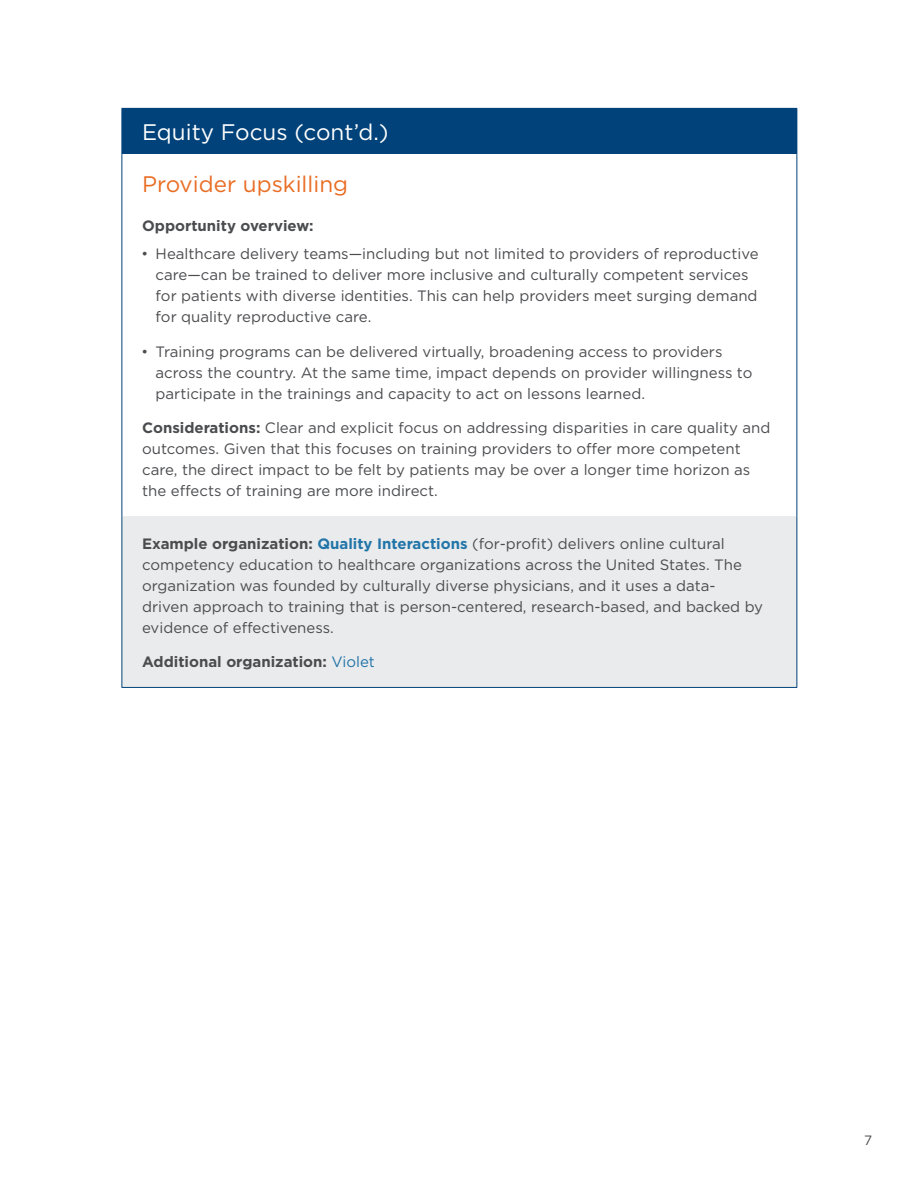
<style>
.page{position:relative;width:918px;height:1188px;background:#fff}
.page>*{position:absolute;margin:0;border:0;box-sizing:border-box;transform-origin:0 0}
._12-OrangeHead{font:22.5px "Gotham";color:#fff}
._12-OrangeHead-2{font:22.5px "Gotham";color:#e96d24}
._04-BodyText{font:15px/21px "Gotham";color:#4b4c4f}
._04-BodyText-2{font:700 15px "Gotham";color:#4b4c4f}
.t1{font:13.5px "Gotham";color:#4b4c4f}
.s1{font-family:"Arial"}
.s2{font-weight:700}
.s3{font-weight:700;color:#2275a9}
.s4{font-weight:400;color:#2275a9}
</style>
<div class="page">
<div style="left:122px;top:108px;width:675px;height:46px;background:#004279"></div>
<div style="left:122px;top:516px;width:675px;height:171px;background:#eaebec"></div>
<hr style="left:122px;top:154px;width:1px;height:52px;background:#004279">
<hr style="left:796px;top:154px;width:1px;height:52px;background:#004279">
<hr style="left:122px;top:206px;width:1px;height:310px;background:#004279">
<hr style="left:796px;top:206px;width:1px;height:310px;background:#004279">
<hr style="left:122px;top:516px;width:1px;height:171px;background:#004279">
<hr style="left:796px;top:516px;width:1px;height:171px;background:#004279">
<hr style="left:122px;top:687px;width:675px;height:1px;background:#004279">
<p class="_12-OrangeHead" style="left:142px;top:118px;width:248px">Equity Focus (cont’d.)</p>
<p class="_12-OrangeHead-2" style="left:142px;top:170px;width:208px">Provider upskilling</p>
<p class="_04-BodyText-2" style="left:142px;top:216px;width:173px">Opportunity overview:</p>
<p class="_04-BodyText" style="left:156px;top:243px;width:604px;text-indent:-14px"><span class="s1">•</span> Healthcare delivery teams—including but not limited to providers of reproductive care—can be trained to deliver more inclusive and culturally competent services for patients with diverse identities. This can help providers meet surging demand for quality reproductive care.</p>
<p class="_04-BodyText" style="left:156px;top:341px;width:598px;text-indent:-14px"><span class="s1">•</span> Training programs can be delivered virtually, broadening access to providers across the country. At the same time, impact depends on provider willingness to participate in the trainings and capacity to act on lessons learned.</p>
<p class="_04-BodyText" style="left:142px;top:417px;width:630px"><span class="s2">Considerations:</span> Clear and explicit focus on addressing disparities in care quality and outcomes. Given that this focuses on training providers to offer more competent care, the direct impact to be felt by patients may be over a longer time horizon as the effects of training are more indirect.</p>
<p class="_04-BodyText" style="left:142px;top:533px;width:623px"><span class="s2">Example organization:</span> <span class="s3">Quality Interactions</span> (for-profit) delivers online cultural competency education to healthcare organizations across the United States. The organization was founded by culturally diverse physicians, and it uses a data&shy;driven approach to training that is person-centered, research-based, and backed by evidence of effectiveness.</p>
<p class="_04-BodyText-2" style="left:142px;top:652px;width:234px">Additional organization: <span class="s4">Violet</span></p>
<p class="t1" style="left:864px;top:1131px;width:10px">7</p>
</div>
